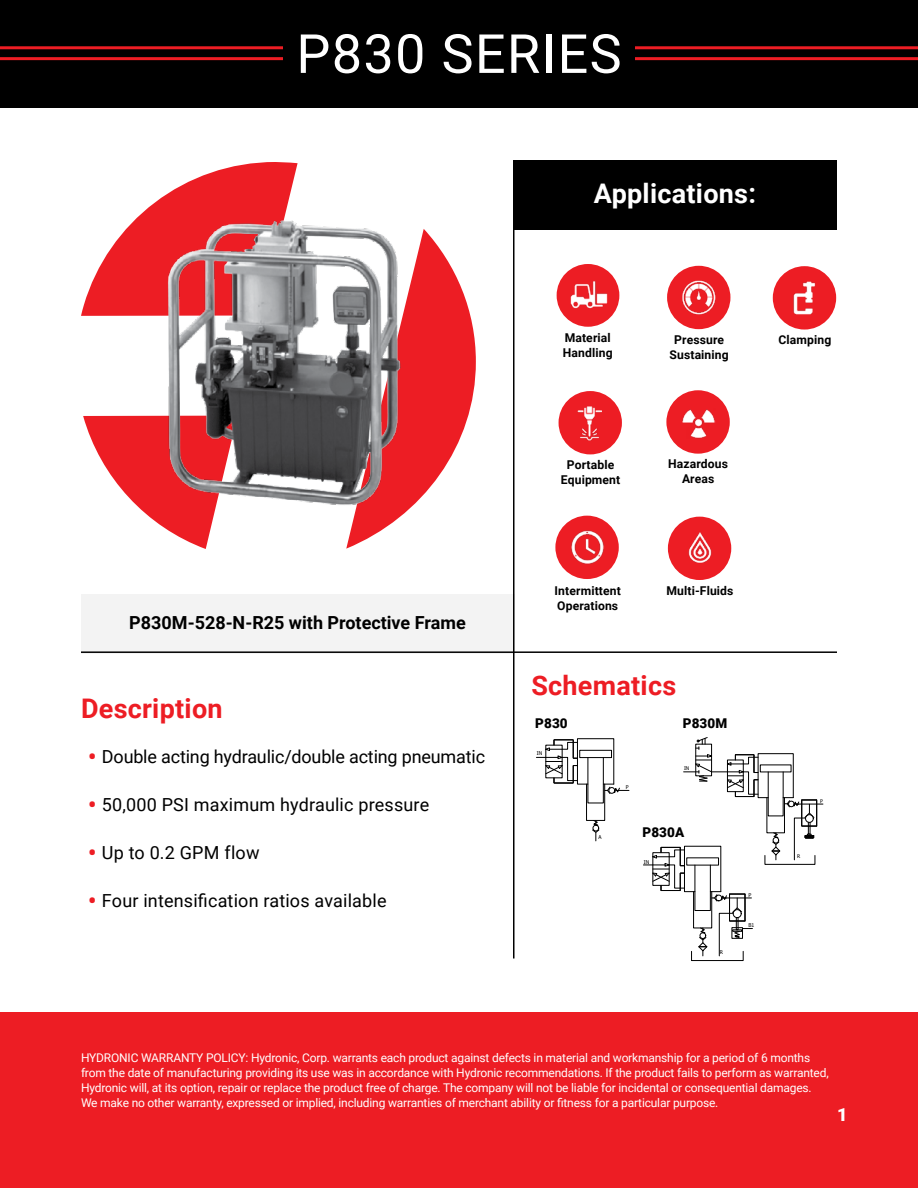
<style>
.page{position:relative;width:918px;height:1188px;background:#fff}
.page>*{position:absolute;margin:0;border:0;box-sizing:border-box;transform-origin:0 0}
.t1{font:54px "Roboto";letter-spacing:.025em;color:#fff}
.t2{font:700 27px "Roboto";letter-spacing:.01em;color:#ed1d24}
.t3{font:700 27px "Roboto";letter-spacing:.01em;color:#fff}
.t4{font:18px "Roboto";letter-spacing:.01em;color:#000}
.t5{font:18px "Roboto";letter-spacing:-.01em;color:#000}
.t6{font:700 18px "Roboto";color:#000}
.t7{font:900 18px "Roboto";color:#fff}
.t8{font:900 13.5px "Roboto";letter-spacing:.01em;color:#000}
.t9{font:700 12.15px/14.9px "Roboto";letter-spacing:.01em;color:#000;text-align:center}
.t10{font:12px/15px "Roboto";letter-spacing:-.015em;color:#fff}
.t11{font:5.25px "Tahoma";color:#000}
.t12{font:5.1px "Tahoma";color:#000}
.s1{font-size:27px;color:#ed1d24}
</style>
<div class="page">
<svg style="left:83px;top:416px;width:131px;height:133px"></svg>
<svg style="left:346px;top:229px;width:130px;height:320px"></svg>
<svg style="left:81px;top:162px;width:217px;height:154px"></svg>
<hr style="left:513px;top:162px;width:1px;height:796px;background:#000">
<div style="left:513px;top:160px;width:324px;height:70px;background:#000"></div>
<img style="left:147px;top:217px;width:276px;height:298px">
<div style="left:0;top:0;width:918px;height:108px;background:#000"></div>
<hr style="left:0;top:57px;width:918px;height:3px;background:#ed1d24">
<hr style="left:0;top:46px;width:918px;height:3px;background:#ed1d24">
<div style="left:284px;top:34px;width:351px;height:39px;background:#000"></div>
<hr style="left:81px;top:651px;width:756px;height:2px;background:#000">
<div style="left:557px;top:264px;width:62px;height:63px;background:#ed1d24;border-radius:50%"></div>
<img style="left:570px;top:281px;width:38px;height:28px">
<div style="left:667px;top:266px;width:63px;height:63px;background:#ed1d24;border-radius:50%"></div>
<img style="left:676px;top:275px;width:46px;height:45px">
<img style="left:773px;top:266px;width:63px;height:64px;border-radius:32px">
<div style="left:668px;top:517px;width:63px;height:63px;background:#ed1d24;border-radius:50%"></div>
<img style="left:688px;top:532px;width:24px;height:31px">
<div style="left:666px;top:390px;width:64px;height:64px;background:#ed1d24;border-radius:50%"></div>
<img style="left:682px;top:409px;width:33px;height:30px">
<div style="left:555px;top:516px;width:64px;height:63px;background:#ed1d24;border-radius:50%"></div>
<img style="left:571px;top:530px;width:33px;height:34px">
<div style="left:559px;top:391px;width:63px;height:63px;background:#ed1d24;border-radius:50%"></div>
<img style="left:578px;top:406px;width:23px;height:35px">
<div style="left:81px;top:594px;width:433px;height:60px;background:#f3f3f3"></div>
<div style="left:691px;top:951px;width:52px;height:10px;border:1px solid #000"></div>
<svg style="left:643px;top:737px;width:180px;height:219px"></svg>
<div style="left:586px;top:784px;width:19px;height:37px;border:1px solid #000"></div>
<svg style="left:592px;top:820px;width:8px;height:21px"></svg>
<svg style="left:536px;top:738px;width:93px;height:57px"></svg>
<div style="left:0;top:1012px;width:918px;height:176px;background:#ed1d24"></div>
<h1 class="t1" style="left:296px;top:16px;width:327px">P830 SERIES</h1>
<h2 class="t3" style="left:594px;top:174px;width:164px">Applications:</h2>
<p class="t9" style="left:563px;top:330px;width:51px;text-align:left">Material<br>Handling</p>
<p class="t9" style="left:670px;top:331px;width:61px">Pressure<br>Sustaining</p>
<p class="t9" style="left:778px;top:332px;width:54px">Clamping</p>
<p class="t9" style="left:561px;top:457px;width:61px">Portable<br>Equipment</p>
<p class="t9" style="left:668px;top:456px;width:61px">Hazardous<br>Areas</p>
<h3 class="t6" style="left:129px;top:610px;width:338px">P830M-528-N-R25 with Protective Frame</h3>
<p class="t9" style="left:555px;top:583px;width:68px;text-align:left">Intermittent<br>Operations</p>
<p class="t9" style="left:666px;top:582px;width:69px">Multi-Fluids</p>
<h2 class="t2" style="left:531px;top:667px;width:146px">Schematics</h2>
<h2 class="t2" style="left:81px;top:689px;width:143px">Description</h2>
<h3 class="t5" style="left:88px;top:744px;width:399px"><span class="s1">•</span> Double acting hydraulic/double acting pneumatic</h3>
<h3 class="t4" style="left:88px;top:792px;width:343px"><span class="s1">•</span> 50,000 PSI maximum hydraulic pressure</h3>
<h3 class="t4" style="left:88px;top:840px;width:173px"><span class="s1">•</span> Up to 0.2 GPM flow</h3>
<h3 class="t4" style="left:88px;top:888px;width:300px"><span class="s1">•</span> Four intensification ratios available</h3>
<p class="t8" style="left:535px;top:713px;width:34px">P830</p>
<p class="t8" style="left:683px;top:713px;width:46px">P830M</p>
<p class="t11" style="left:183px;top:751px;width:7px">IN</p>
<p class="t11" style="left:340px;top:750px;width:7px">IN</p>
<p class="t11" style="left:537px;top:750px;width:7px">IN</p>
<p class="t12" style="left:684px;top:765px;width:7px">IN</p>
<p class="t11" style="left:626px;top:783px;width:4px">P</p>
<p class="t8" style="left:642px;top:822px;width:43px">P830A</p>
<p class="t11" style="left:599px;top:833px;width:5px">A</p>
<p class="t11" style="left:644px;top:859px;width:7px">IN</p>
<p class="t11" style="left:720px;top:949px;width:5px">R</p>
<p class="t11" style="left:748px;top:891px;width:4px">P</p>
<p class="t11" style="left:748px;top:922px;width:7px">B1</p>
<p class="t12" style="left:820px;top:797px;width:4px">P</p>
<p class="t12" style="left:797px;top:853px;width:5px">R</p>
<p class="t10" style="left:81px;top:1050px;width:749px">HYDRONIC WARRANTY POLICY: Hydronic, Corp. warrants each product against defects in material and workmanship for a period of 6 months from the date of manufacturing providing its use was in accordance with Hydronic recommendations. If the product fails to perform as warranted, Hydronic will, at its option, repair or replace the product free of charge. The company will not be liable for incidental or consequential damages.<br>We make no other warranty, expressed or implied, including warranties of merchant ability or fitness for a particular purpose.</p>
<h3 class="t7" style="left:837px;top:1101px;width:12px">1</h3>
</div>
